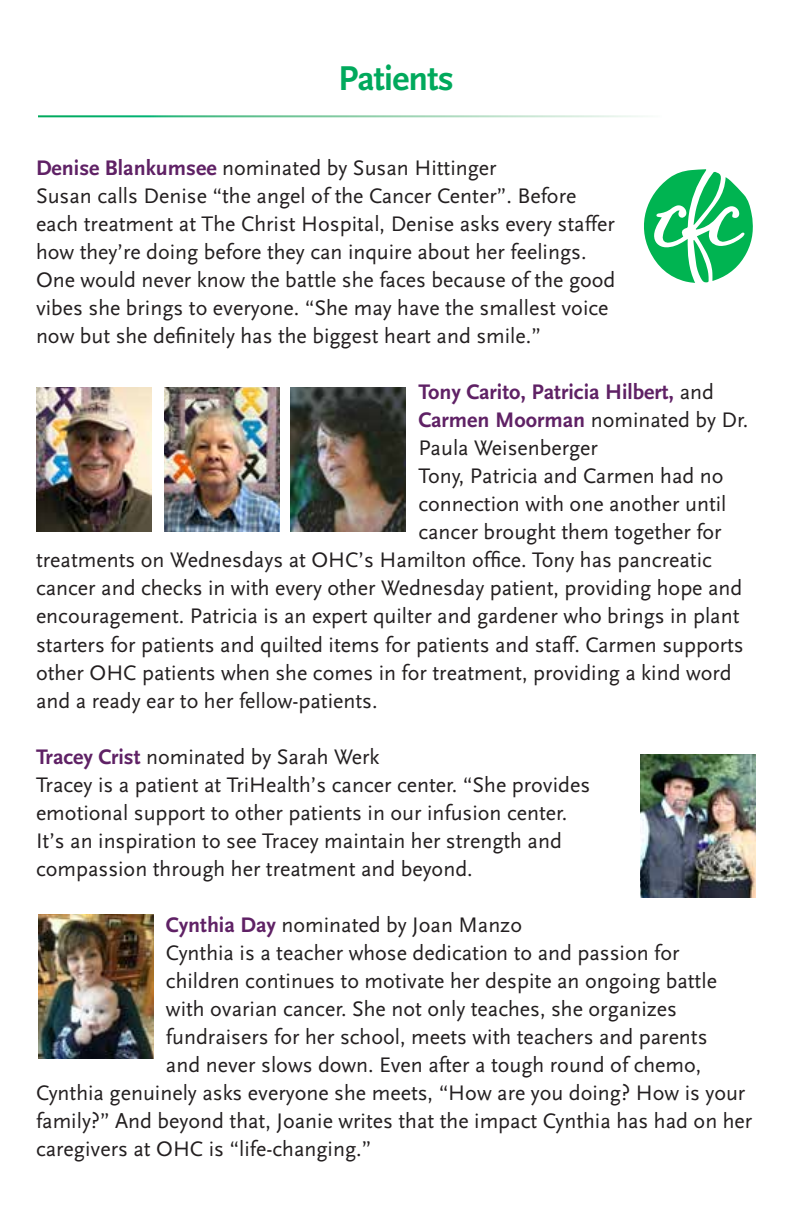
<style>
.page{position:relative;width:792px;height:1224px;background:#fff}
.page>*{position:absolute;margin:0;border:0;box-sizing:border-box;transform-origin:0 0}
.t1{font:36px "Scala Sans Bold LF";letter-spacing:-.02em;color:#00a95c}
.t2{font:22px/28px "Scala Sans Regular LF";color:#231f20}
.t3{font:22px "Scala Sans Bold LF";color:#5f2165}
.s1{font-family:"Scala Sans Bold LF";color:#5f2165}
.s2{font-family:"Scala Sans Regular LF";color:#231f20}
</style>
<div class="page">
<img style="left:36px;top:387px;width:115px;height:144px">
<img style="left:641px;top:754px;width:115px;height:144px">
<img style="left:38px;top:914px;width:115px;height:144px">
<svg style="left:644px;top:169px;width:109px;height:114px"></svg>
<img style="left:164px;top:387px;width:115px;height:144px">
<img style="left:290px;top:387px;width:116px;height:144px">
<h1 class="t1" style="left:338px;top:59px;width:117px">Patients</h1>
<p class="t2" style="left:36px;top:155px;width:581px"><span class="s1">Denise Blankumsee</span> nominated by Susan Hittinger<br>Susan calls Denise “the angel of the Cancer Center”. Before each treatment at The Christ Hospital, Denise asks every staffer how they’re doing before they can inquire about her feelings.<br>One would never know the battle she faces because of the good vibes she brings to everyone. “She may have the smallest voice now but she definitely has the biggest heart and smile.”</p>
<p class="t3" style="left:418px;top:380px;width:297px">Tony Carito, Patricia Hilbert, <span class="s2">and</span></p>
<p class="t2" style="left:418px;top:407px;width:331px"><span class="s1">Carmen Moorman</span> nominated by Dr.</p>
<p class="t2" style="left:418px;top:435px;width:181px">Paula Weisenberger</p>
<p class="t2" style="left:418px;top:463px;width:307px">Tony, Patricia and Carmen had no</p>
<p class="t2" style="left:418px;top:491px;width:310px">connection with one another until</p>
<p class="t2" style="left:418px;top:519px;width:305px">cancer brought them together for</p>
<p class="t2" style="left:36px;top:547px;width:677px">treatments on Wednesdays at OHC’s Hamilton office. Tony has pancreatic</p>
<p class="t2" style="left:36px;top:575px;width:708px">cancer and checks in with every other Wednesday patient, providing hope and</p>
<p class="t2" style="left:36px;top:603px;width:705px">encouragement. Patricia is an expert quilter and gardener who brings in plant</p>
<p class="t2" style="left:36px;top:631px;width:709px">starters for patients and quilted items for patients and staff. Carmen supports</p>
<p class="t2" style="left:36px;top:659px;width:697px">other OHC patients when she comes in for treatment, providing a kind word</p>
<p class="t2" style="left:36px;top:687px;width:343px">and a ready ear to her fellow-patients.</p>
<p class="t2" style="left:36px;top:743px;width:556px"><span class="s1">Tracey Crist</span> nominated by Sarah Werk<br>Tracey is a patient at TriHealth’s cancer center. “She provides emotional support to other patients in our infusion center.<br>It’s an inspiration to see Tracey maintain her strength and compassion through her treatment and beyond.</p>
<p class="t2" style="left:166px;top:911px;width:358px"><span class="s1">Cynthia Day</span> nominated by Joan Manzo</p>
<p class="t2" style="left:166px;top:939px;width:515px">Cynthia is a teacher whose dedication to and passion for</p>
<p class="t2" style="left:166px;top:967px;width:553px">children continues to motivate her despite an ongoing battle</p>
<p class="t2" style="left:166px;top:995px;width:513px">with ovarian cancer. She not only teaches, she organizes</p>
<p class="t2" style="left:166px;top:1023px;width:543px">fundraisers for her school, meets with teachers and parents</p>
<p class="t2" style="left:166px;top:1051px;width:537px">and never slows down. Even after a tough round of chemo,</p>
<p class="t2" style="left:36px;top:1079px;width:711px">Cynthia genuinely asks everyone she meets, “How are you doing? How is your</p>
<p class="t2" style="left:36px;top:1107px;width:718px">family?” And beyond that, Joanie writes that the impact Cynthia has had on her</p>
<p class="t2" style="left:36px;top:1135px;width:337px">caregivers at OHC is “life-changing.”</p>
</div>
